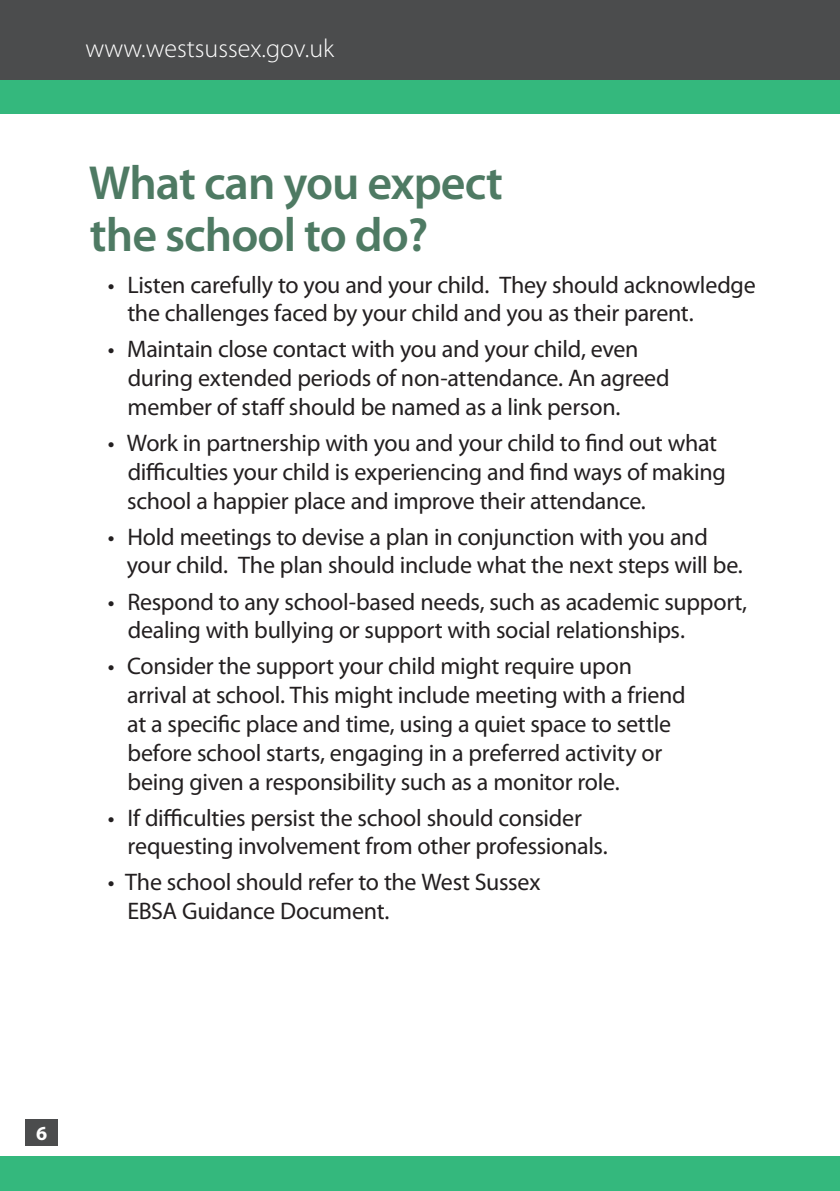
<style>
.page{position:relative;width:840px;height:1191px;background:#fff}
.page>*{position:absolute;margin:0;border:0;box-sizing:border-box;transform-origin:0 0}
.t1{font:600 48px/52px "Myriad Pro";letter-spacing:-.02em;color:#4e7a63}
.t2{font:300 26px "Myriad Pro";color:#fff}
.t3{font:24px/28.8px "Myriad Pro";letter-spacing:-.015em;color:#231f20}
.t4{font:700 20px "Myriad Pro";color:#fff}
</style>
<div class="page">
<div style="left:0;top:79px;width:839px;height:34px;background:#34b87d"></div>
<div style="left:0;top:0;width:839px;height:79px;background:#4b4c4d"></div>
<div style="left:0;top:1157px;width:839px;height:34px;background:#34b87d"></div>
<div style="left:26px;top:1118px;width:32px;height:27px;background:#4b4c4d"></div>
<p class="t2" style="left:85px;top:33px;width:250px">www.westsussex.gov.uk</p>
<h1 class="t1" style="left:89px;top:156px;width:415px">What can you expect the school to do?</h1>
<p class="t3" style="left:127px;top:270px;width:629px;text-indent:-20px">• Listen carefully to you and your child. They should acknowledge the challenges faced by your child and you as their parent.</p>
<p class="t3" style="left:127px;top:334px;width:543px;text-indent:-20px">• Maintain close contact with you and your child, even during extended periods of non-attendance. An agreed member of staff should be named as a link person.</p>
<p class="t3" style="left:127px;top:428px;width:599px;text-indent:-19px">• Work in partnership with you and your child to find out what difficulties your child is experiencing and find ways of making school a happier place and improve their attendance.</p>
<p class="t3" style="left:127px;top:522px;width:617px;text-indent:-19px">• Hold meetings to devise a plan in conjunction with you and your child. The plan should include what the next steps will be.</p>
<p class="t3" style="left:128px;top:586px;width:620px;text-indent:-20px">• Respond to any school-based needs, such as academic support, dealing with bullying or support with social relationships.</p>
<p class="t3" style="left:127px;top:651px;width:559px;text-indent:-19px">• Consider the support your child might require upon arrival at school. This might include meeting with a friend at a specific place and time, using a quiet space to settle before school starts, engaging in a preferred activity or being given a responsibility such as a monitor role.</p>
<p class="t3" style="left:127px;top:802px;width:481px;text-indent:-20px">• If difficulties persist the school should consider requesting involvement from other professionals.</p>
<p class="t3" style="left:127px;top:867px;width:414px;text-indent:-20px">• The school should refer to the West Sussex<br>EBSA Guidance Document.</p>
<p class="t4" style="left:36px;top:1119px;width:13px">6</p>
</div>
